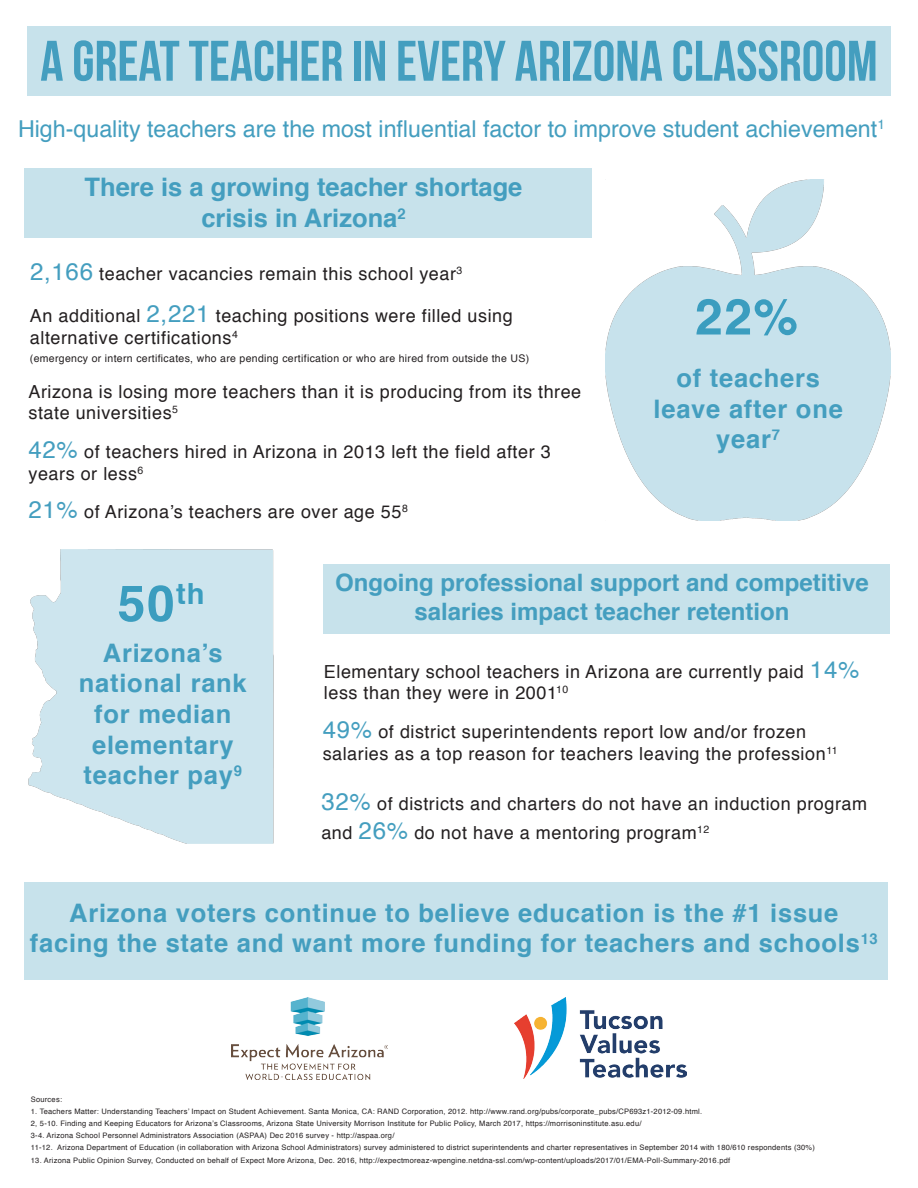
<style>
.page{position:relative;width:918px;height:1188px;background:#fff}
.page>*{position:absolute;margin:0;border:0;box-sizing:border-box;transform-origin:0 0}
.t1{font:57px "Bebas Neue";color:#449ebf}
.t2{font:700 49.95px "Helvetica";color:#3b9dbf}
.t3{font:700 25.5px/30.6px "Helvetica";letter-spacing:.03em;color:#449ebf;text-align:center}
.t4{font:700 25.5px "Helvetica";color:#449ebf}
.t5{font:700 24px "Helvetica";color:#449ebf}
.t6{font:23.25px "Helvetica";color:#449ebf}
.t7{font:18px/21.6px "Helvetica";letter-spacing:.03em;color:#231f20}
.t8{font:10.5px "Helvetica";letter-spacing:.03em;color:#231f20}
.t9{font:7.5px "Helvetica";letter-spacing:.03em;color:#231f20}
.s1{font-size:24px;color:#449ebf}
</style>
<div class="page">
<img style="left:605px;top:179px;width:286px;height:341px">
<div style="left:323px;top:565px;width:567px;height:69px;background:#c7e2eb"></div>
<div style="left:24px;top:883px;width:864px;height:97px;background:#c7e2eb"></div>
<div style="left:24px;top:169px;width:567px;height:69px;background:#c7e2eb"></div>
<img style="left:231px;top:997px;width:156px;height:82px">
<img style="left:514px;top:997px;width:173px;height:82px">
<div style="left:27px;top:27px;width:864px;height:69px;background:#c7e2eb"></div>
<img style="left:28px;top:549px;width:246px;height:295px">
<p class="t1" style="left:40px;top:30px;width:839px">A GREAT TEACHER IN EVERY ARIZONA CLASSROOM</p>
<p class="t6" style="left:18px;top:111px;width:868px">High-quality teachers are the most influential factor to improve student achievement<sup>1</sup></p>
<p class="t4" style="left:85px;top:167px;width:439px">There is a growing teacher shortage</p>
<p class="t4" style="left:201px;top:197px;width:206px">crisis in Arizona<sup>2</sup></p>
<p class="t7" style="left:30px;top:263px;width:434px"><span class="s1">2,166</span> teacher vacancies remain this school year<sup>3</sup></p>
<p class="t7" style="left:30px;top:306px;width:484px">An additional <span class="s1">2,221</span> teaching positions were filled using</p>
<p class="t7" style="left:30px;top:327px;width:209px">alternative certifications<sup>4</sup></p>
<p class="t8" style="left:30px;top:350px;width:501px">(emergency or intern certificates, who are pending certification or who are hired from outside the US)</p>
<p class="t7" style="left:28px;top:381px;width:554px">Arizona is losing more teachers than it is producing from its three state universities<sup>5</sup></p>
<p class="t7" style="left:28px;top:441px;width:524px"><span class="s1">42%</span> of teachers hired in Arizona in 2013 left the field after 3 years or less<sup>6</sup></p>
<p class="t2" style="left:695px;top:277px;width:105px">22%</p>
<p class="t3" style="left:654px;top:363px;width:191px">of teachers leave after one year<sup>7</sup></p>
<p class="t7" style="left:28px;top:501px;width:381px"><span class="s1">21%</span> of Arizona’s teachers are over age 55<sup>8</sup></p>
<p class="t2" style="left:118px;top:563px;width:89px">50<sup>th</sup></p>
<p class="t3" style="left:103px;top:638px;width:121px">Arizona’s</p>
<p class="t3" style="left:79px;top:668px;width:169px">national rank</p>
<p class="t3" style="left:94px;top:699px;width:139px">for median</p>
<p class="t3" style="left:92px;top:730px;width:143px">elementary</p>
<p class="t3" style="left:84px;top:760px;width:160px">teacher pay<sup>9</sup></p>
<p class="t5" style="left:335px;top:564px;width:535px">Ongoing professional support and competitive</p>
<p class="t5" style="left:415px;top:592px;width:376px">salaries impact teacher retention</p>
<p class="t7" style="left:324px;top:661px;width:537px">Elementary school teachers in Arizona are currently paid <span class="s1">14% </span>less than they were in 2001<sup>10</sup></p>
<p class="t7" style="left:323px;top:722px;width:485px"><span class="s1">49%</span> of district superintendents report low and/or frozen</p>
<p class="t7" style="left:323px;top:744px;width:516px">salaries as a top reason for teachers leaving the profession<sup>11</sup></p>
<p class="t7" style="left:321px;top:790px;width:547px;line-height:28.8px"><span class="s1">32%</span> of districts and charters do not have an induction program and <span class="s1">26%</span> do not have a mentoring program<sup>12</sup></p>
<p class="t3" style="left:69px;top:898px;width:771px">Arizona voters continue to believe education is the #1 issue</p>
<p class="t3" style="left:30px;top:928px;width:849px">facing the state and want more funding for teachers and schools<sup>13</sup></p>
<p class="t9" style="left:31px;top:1094px;width:33px">Sources:</p>
<p class="t9" style="left:31px;top:1106px;width:673px">1. Teachers Matter: Understanding Teachers’ Impact on Student Achievement. Santa Monica, CA: RAND Corporation, 2012. http://www.rand.org/pubs/corporate_pubs/CP693z1-2012-09.html.</p>
<p class="t9" style="left:31px;top:1118px;width:612px">2, 5-10. Finding and Keeping Educators for Arizona’s Classrooms, Arizona State University Morrison Institute for Public Policy, March 2017, https://morrisoninstitute.asu.edu/</p>
<p class="t9" style="left:31px;top:1130px;width:365px">3-4. Arizona School Personnel Administrators Association (ASPAA) Dec 2016 survey - http://aspaa.org/</p>
<p class="t9" style="left:31px;top:1142px;width:786px">11-12. Arizona Department of Education (in collaboration with Arizona School Administrators) survey administered to district superintendents and charter representatives in September 2014 with 180/610 respondents (30%)</p>
<p class="t9" style="left:31px;top:1154px;width:701px">13. Arizona Public Opinion Survey, Conducted on behalf of Expect More Arizona, Dec. 2016, http://expectmoreaz-wpengine.netdna-ssl.com/wp-content/uploads/2017/01/EMA-Poll-Summary-2016.pdf</p>
</div>
